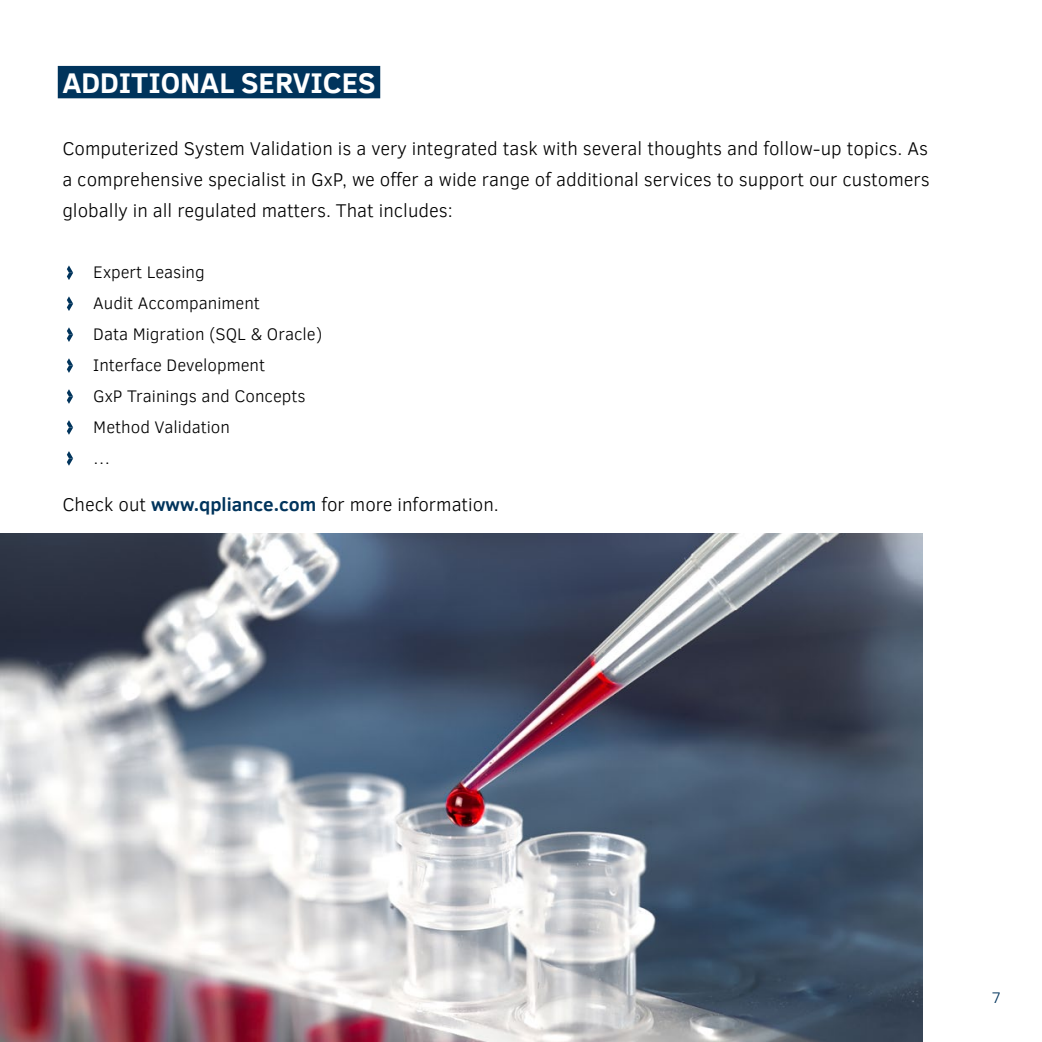
<style>
.page{position:relative;width:1042px;height:1042px;background:#fff}
.page>*{position:absolute;margin:0;border:0;box-sizing:border-box;transform-origin:0 0}
.t1{font:700 29.22px "Clear Sans";color:#fff}
.t2{font:300 18.9px/31px "Clear Sans";color:#000;text-align:justify}
.t3{font:300 17.15px/31px "Clear Sans";color:#000}
.t4{font:300 15.75px "Clear Sans";color:#00345c}
.s1{font-weight:700;color:#00345c}
</style>
<div class="page">
<hr style="left:1041px;top:66px;width:1px;height:32px;background:#00345c">
<div style="left:58px;top:66px;width:322px;height:32px;background:#00345c"></div>
<svg style="left:67px;top:265px;width:6px;height:15px"></svg>
<svg style="left:67px;top:296px;width:6px;height:15px"></svg>
<svg style="left:67px;top:327px;width:6px;height:15px"></svg>
<svg style="left:67px;top:358px;width:6px;height:15px"></svg>
<svg style="left:67px;top:389px;width:6px;height:15px"></svg>
<svg style="left:67px;top:420px;width:6px;height:15px"></svg>
<svg style="left:67px;top:451px;width:6px;height:15px"></svg>
<img style="left:0;top:534px;width:923px;height:508px">
<h1 class="t1" style="left:62px;top:61px;width:315px">ADDITIONAL SERVICES</h1>
<p class="t2" style="left:62px;top:133px;width:869px">Computerized System Validation is a very integrated task with several thoughts and follow-up topics. As a comprehensive specialist in GxP, we offer a wide range of additional services to support our customers globally in all regulated matters. That includes:</p>
<p class="t3" style="left:93px;top:257px;width:231px">Expert Leasing<br>Audit Accompaniment<br>Data Migration (SQL &amp; Oracle)<br>Interface Development<br>GxP Trainings and Concepts<br>Method Validation<br>…</p>
<p class="t2" style="left:62px;top:488px;width:438px">Check out <span class="s1">www.qpliance.com</span> for more information.</p>
<p class="t4" style="left:991px;top:987px;width:11px">7</p>
</div>
